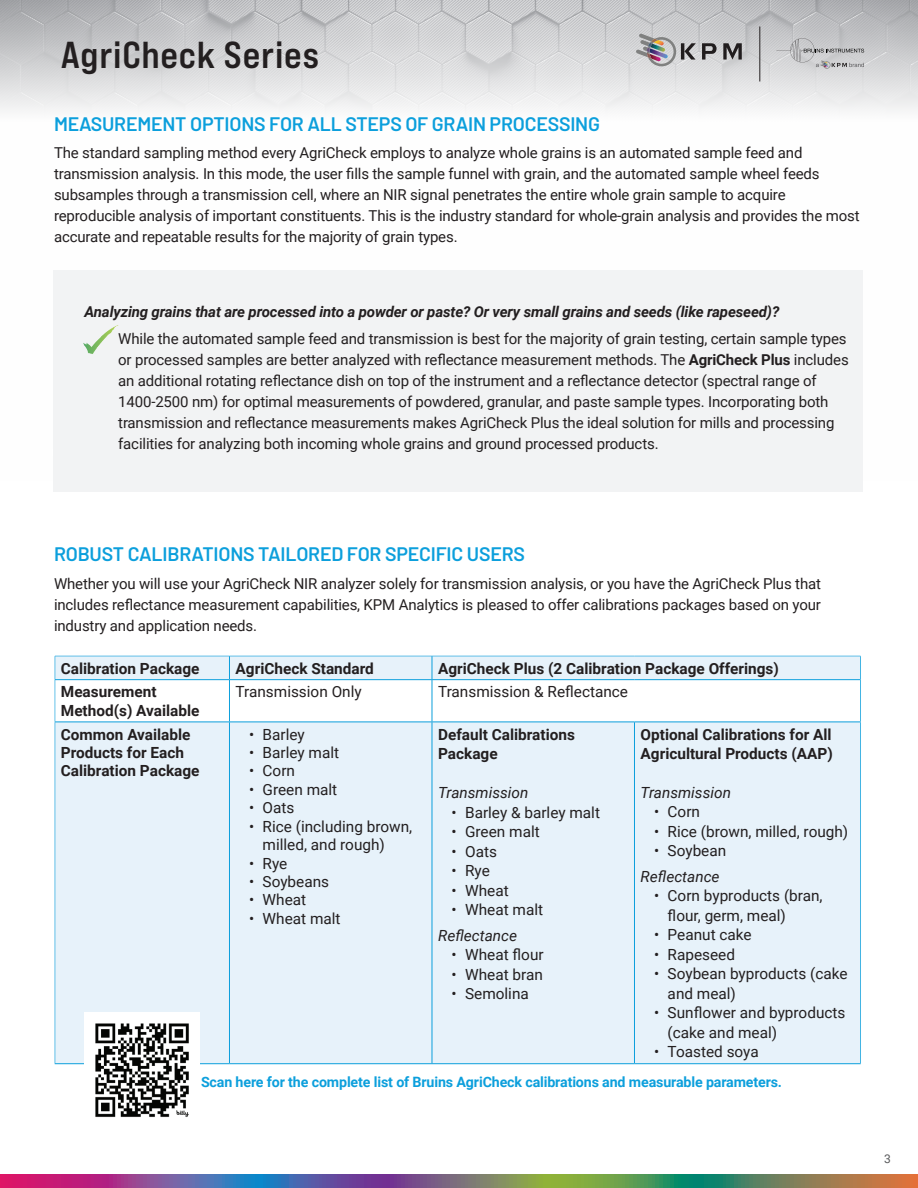
<style>
.page{position:relative;width:918px;height:1188px;background:#fff}
.page>*{position:absolute;margin:0;border:0;box-sizing:border-box;transform-origin:0 0}
.t1{font:37.5px "Bebas Neue Pro Exp Bd";letter-spacing:.02em;color:#231f20}
.t2{font:600 19.5px "Barlow";letter-spacing:-.01em;color:#0c9fdc}
.t3{font:15.3px/19.5px "Roboto";color:#231f20}
.t4{font:700 15.3px/18.5px "Roboto";color:#231f20}
.t5{font:italic 15.3px "Roboto";color:#231f20}
.t6{font:15px/21px "Roboto";letter-spacing:-.01em;color:#231f20}
.t7{font:italic 700 15px "Roboto";letter-spacing:-.01em;color:#231f20}
.t8{font:700 14.25px "Roboto";letter-spacing:-.01em;color:#0c9fdc}
.t9{font:12px "Roboto";color:#57585a}
.s1{font-weight:700}
</style>
<div class="page">
<img style="left:0;top:0;width:918px;height:111px">
<svg style="left:0;top:1174px;width:918px;height:14px;background:#776b76"></svg>
<div style="left:53px;top:270px;width:810px;height:221px;background:#f2f3f4"></div>
<img style="left:83px;top:325px;width:36px;height:29px">
<div style="left:56px;top:723px;width:804px;height:340px;background:#e7f2fa"></div>
<svg style="left:56px;top:657px;width:804px;height:65px"></svg>
<hr style="left:54px;top:679px;width:175px;height:1px;background:#0c9fdc">
<hr style="left:229px;top:679px;width:203px;height:1px;background:#0c9fdc">
<hr style="left:229px;top:680px;width:1px;height:42px;background:#0c9fdc">
<hr style="left:432px;top:679px;width:202px;height:1px;background:#0c9fdc">
<hr style="left:432px;top:680px;width:1px;height:42px;background:#0c9fdc">
<hr style="left:634px;top:679px;width:227px;height:1px;background:#0c9fdc">
<hr style="left:54px;top:722px;width:175px;height:1px;background:#0c9fdc">
<hr style="left:229px;top:722px;width:203px;height:1px;background:#0c9fdc">
<hr style="left:229px;top:722px;width:1px;height:341px;background:#0c9fdc">
<hr style="left:432px;top:722px;width:202px;height:1px;background:#0c9fdc">
<hr style="left:432px;top:722px;width:1px;height:341px;background:#0c9fdc">
<hr style="left:634px;top:722px;width:227px;height:1px;background:#0c9fdc">
<hr style="left:634px;top:722px;width:1px;height:341px;background:#0c9fdc">
<hr style="left:54px;top:1063px;width:175px;height:1px;background:#0c9fdc">
<hr style="left:229px;top:1063px;width:203px;height:1px;background:#0c9fdc">
<hr style="left:432px;top:1063px;width:202px;height:1px;background:#0c9fdc">
<hr style="left:634px;top:1063px;width:227px;height:1px;background:#0c9fdc">
<svg style="left:636px;top:33px;width:60px;height:33px;background:#b0adb0"></svg>
<svg style="left:702px;top:43px;width:15px;height:17px"></svg>
<svg style="left:723px;top:43px;width:19px;height:17px"></svg>
<hr style="left:760px;top:26px;width:1px;height:56px;background:#231f20">
<svg style="left:776px;top:38px;width:88px;height:31px;background:#c0c1c3"></svg>
<img style="left:84px;top:1012px;width:115px;height:105px">
<h1 class="t1" style="left:61px;top:31px;width:260px">AgriCheck Series</h1>
<h2 class="t2" style="left:54px;top:109px;width:548px">MEASUREMENT OPTIONS FOR ALL STEPS OF GRAIN PROCESSING</h2>
<p class="t6" style="left:54px;top:142px;width:807px">The standard sampling method every AgriCheck employs to analyze whole grains is an automated sample feed and transmission analysis. In this mode, the user fills the sample funnel with grain, and the automated sample wheel feeds subsamples through a transmission cell, where an NIR signal penetrates the entire whole grain sample to acquire reproducible analysis of important constituents. This is the industry standard for whole-grain analysis and provides the most accurate and repeatable results for the majority of grain types.</p>
<p class="t7" style="left:85px;top:301px;width:696px">Analyzing grains that are processed into a powder or paste? Or very small grains and seeds (like rapeseed)?</p>
<p class="t6" style="left:118px;top:328px;width:732px">While the automated sample feed and transmission is best for the majority of grain testing, certain sample types or processed samples are better analyzed with reflectance measurement methods. The <span class="s1">AgriCheck Plus</span> includes an additional rotating reflectance dish on top of the instrument and a reflectance detector (spectral range of 1400-2500 nm) for optimal measurements of powdered, granular, and paste sample types. Incorporating both transmission and reflectance measurements makes AgriCheck Plus the ideal solution for mills and processing facilities for analyzing both incoming whole grains and ground processed products.</p>
<h2 class="t2" style="left:54px;top:540px;width:473px">ROBUST CALIBRATIONS TAILORED FOR SPECIFIC USERS</h2>
<p class="t6" style="left:54px;top:572px;width:769px;text-align:justify">Whether you will use your AgriCheck NIR analyzer solely for transmission analysis, or you have the AgriCheck Plus that includes reflectance measurement capabilities, KPM Analytics is pleased to offer calibrations packages based on your industry and application needs.</p>
<p class="t4" style="left:61px;top:658px;width:140px">Calibration Package</p>
<p class="t4" style="left:236px;top:658px;width:140px">AgriCheck Standard</p>
<p class="t4" style="left:438px;top:658px;width:342px">AgriCheck Plus (2 Calibration Package Offerings)</p>
<p class="t4" style="left:61px;top:682px;width:140px">Measurement<br>Method(s) Available</p>
<p class="t3" style="left:236px;top:682px;width:128px">Transmission Only</p>
<p class="t3" style="left:438px;top:682px;width:191px">Transmission &amp; Reflectance</p>
<p class="t4" style="left:61px;top:724px;width:140px">Common Available<br>Products for Each<br>Calibration Package</p>
<p class="t3" style="left:249px;top:724px;width:57px">• Barley</p>
<p class="t4" style="left:641px;top:724px;width:194px;line-height:19.5px">Optional Calibrations for All<br>Agricultural Products (AAP)</p>
<p class="t5" style="left:641px;top:782px;width:92px">Transmission</p>
<p class="t3" style="left:654px;top:802px;width:47px">• Corn</p>
<p class="t3" style="left:654px;top:821px;width:196px">• Rice (brown, milled, rough)</p>
<p class="t3" style="left:654px;top:841px;width:74px">• Soybean</p>
<p class="t5" style="left:641px;top:866px;width:80px">Reflectance</p>
<p class="t3" style="left:668px;top:886px;width:156px;text-indent:-14px">• Corn byproducts (bran, flour, germ, meal)</p>
<p class="t3" style="left:654px;top:925px;width:99px">• Peanut cake</p>
<p class="t3" style="left:654px;top:944px;width:82px">• Rapeseed</p>
<p class="t3" style="left:668px;top:964px;width:181px;text-indent:-14px">• Soybean byproducts (cake and meal)</p>
<p class="t3" style="left:668px;top:1003px;width:179px;text-indent:-14px">• Sunflower and byproducts (cake and meal)</p>
<p class="t3" style="left:654px;top:1042px;width:106px">• Toasted soya</p>
<p class="t4" style="left:438px;top:724px;width:138px;line-height:19.5px">Default Calibrations<br>Package</p>
<p class="t5" style="left:438px;top:782px;width:92px">Transmission</p>
<p class="t3" style="left:452px;top:802px;width:150px">• Barley &amp; barley malt</p>
<p class="t3" style="left:452px;top:821px;width:90px">• Green malt</p>
<p class="t3" style="left:452px;top:841px;width:47px">• Oats</p>
<p class="t3" style="left:452px;top:860px;width:40px">• Rye</p>
<p class="t3" style="left:452px;top:880px;width:59px">• Wheat</p>
<p class="t3" style="left:452px;top:899px;width:93px">• Wheat malt</p>
<p class="t5" style="left:438px;top:924px;width:80px">Reflectance</p>
<p class="t3" style="left:452px;top:944px;width:94px">• Wheat flour</p>
<p class="t3" style="left:452px;top:964px;width:93px">• Wheat bran</p>
<p class="t3" style="left:452px;top:983px;width:79px">• Semolina</p>
<p class="t3" style="left:249px;top:742px;width:92px">• Barley malt</p>
<p class="t3" style="left:249px;top:761px;width:47px">• Corn</p>
<p class="t3" style="left:249px;top:779px;width:90px">• Green malt</p>
<p class="t3" style="left:249px;top:798px;width:47px">• Oats</p>
<p class="t3" style="left:263px;top:817px;width:151px;line-height:18.5px;text-indent:-13px">• Rice (including brown, milled, and rough)</p>
<p class="t3" style="left:249px;top:853px;width:40px">• Rye</p>
<p class="t3" style="left:249px;top:871px;width:82px">• Soybeans</p>
<p class="t3" style="left:249px;top:890px;width:59px">• Wheat</p>
<p class="t3" style="left:249px;top:908px;width:93px">• Wheat malt</p>
<p class="t8" style="left:201px;top:1072px;width:583px">Scan here for the complete list of Bruins AgriCheck calibrations and measurable parameters.</p>
<p class="t9" style="left:884px;top:1150px;width:8px">3</p>
</div>
